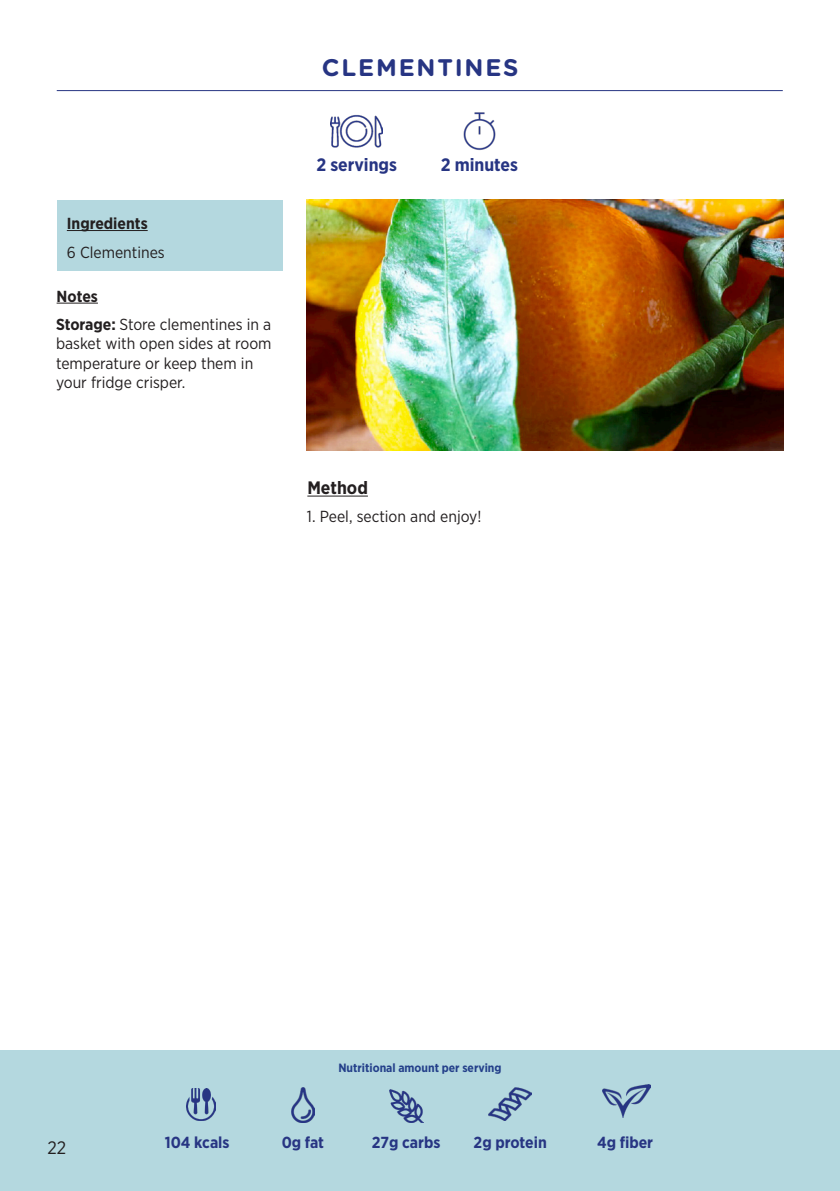
<style>
.page{position:relative;width:840px;height:1191px;background:#fff}
.page>*{position:absolute;margin:0;border:0;box-sizing:border-box;transform-origin:0 0}
.t1{font:700 24px "Gotham Rounded";letter-spacing:.075em;color:#273583}
.t2{font:700 18px "Gotham Narrow";color:#273583}
.t3{font:700 18px "Gotham Narrow";color:#231f20}
.t4{font:18px "Gotham Narrow";color:#231f20}
.t5{font:16px/19.2px "Gotham Narrow";color:#231f20}
.t6{font:700 16px "Gotham Narrow";color:#273583}
.t7{font:700 16px "Gotham Narrow";color:#231f20}
.t8{font:700 12px "Gotham Narrow";color:#24408a}
.s1{font-weight:700}
</style>
<div class="page">
<div style="left:0;top:1050px;width:839px;height:141px;background:#b4d8df"></div>
<img style="left:187px;top:1089px;width:28px;height:31px">
<img style="left:291px;top:1087px;width:23px;height:35px">
<img style="left:389px;top:1089px;width:34px;height:33px">
<img style="left:602px;top:1084px;width:48px;height:33px">
<img style="left:488px;top:1087px;width:43px;height:33px">
<hr style="left:57px;top:90px;width:725px;height:1px;background:#273583">
<img style="left:331px;top:115px;width:51px;height:33px">
<img style="left:463px;top:112px;width:33px;height:38px">
<div style="left:57px;top:200px;width:226px;height:70px;background:#b4d8df"></div>
<img style="left:307px;top:200px;width:475px;height:250px">
<hr style="left:67px;top:230px;width:81px;height:1px;background:#231f20">
<hr style="left:57px;top:303px;width:41px;height:1px;background:#231f20">
<hr style="left:307px;top:495px;width:61px;height:1px;background:#231f20">
<p class="t1" style="left:322px;top:50px;width:198px">CLEMENTINES</p>
<p class="t7" style="left:67px;top:213px;width:82px">Ingredients</p>
<p class="t5" style="left:67px;top:242px;width:99px">6 Clementines</p>
<p class="t7" style="left:57px;top:285px;width:43px">Notes</p>
<p class="t5" style="left:56px;top:314px;width:217px"><span class="s1">Storage:</span> Store clementines in a basket with open sides at room temperature or keep them in your fridge crisper.</p>
<p class="t2" style="left:316px;top:153px;width:82px">2 servings</p>
<p class="t2" style="left:440px;top:153px;width:79px">2 minutes</p>
<p class="t3" style="left:307px;top:476px;width:62px">Method</p>
<p class="t5" style="left:307px;top:506px;width:176px">1. Peel, section and enjoy!</p>
<p class="t8" style="left:338px;top:1060px;width:164px">Nutritional amount per serving</p>
<p class="t4" style="left:47px;top:1136px;width:20px">22</p>
<p class="t6" style="left:165px;top:1131px;width:66px">104 kcals</p>
<p class="t6" style="left:281px;top:1131px;width:44px">0g fat</p>
<p class="t6" style="left:372px;top:1131px;width:70px">27g carbs</p>
<p class="t6" style="left:473px;top:1131px;width:75px">2g protein</p>
<p class="t6" style="left:596px;top:1131px;width:58px">4g fiber</p>
</div>
